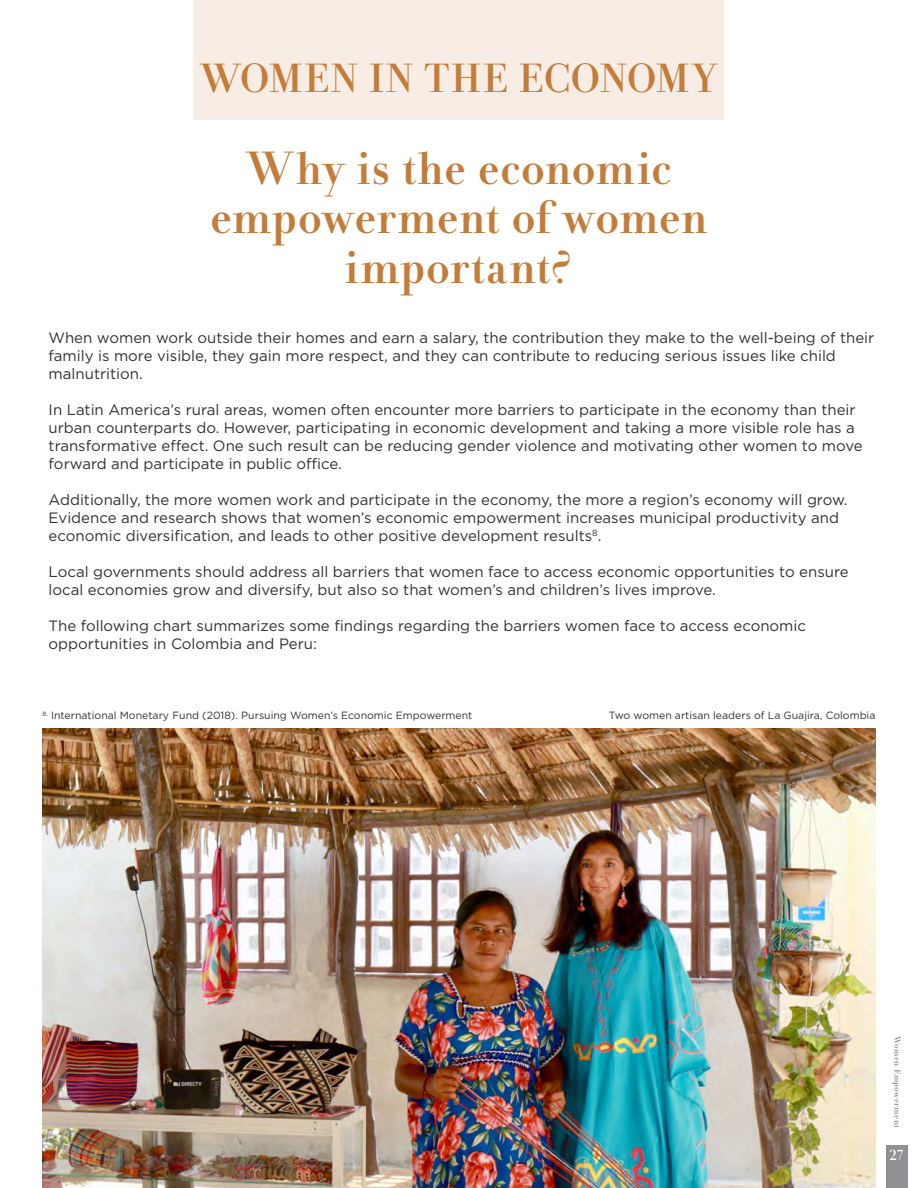
<style>
.page{position:relative;width:918px;height:1188px;background:#fff}
.page>*{position:absolute;margin:0;border:0;box-sizing:border-box;transform-origin:0 0}
.t1{font:700 48px/49.5px "Andrade Pro";letter-spacing:-.015em;color:#c47c3a;text-align:center}
.t2{font:700 42px "Andrade Pro";letter-spacing:-.005em;color:#c47c3a}
.t3{font:15px/18px "Gotham";color:#333231}
.t4{font:700 15px "Andrade Pro";color:#fff}
.t5{font:10.5px "Gotham";color:#333231}
.t6{font:700 9px "Andrade Pro";letter-spacing:.02em;color:#8e9094}
</style>
<div class="page">
<div style="left:886px;top:1145px;width:21px;height:43px;background:#8e9094"></div>
<div style="left:194px;top:0;width:530px;height:119px;background:#f7ede4"></div>
<img style="left:42px;top:729px;width:833px;height:459px">
<h3 class="t2" style="left:200px;top:50px;width:520px">WOMEN IN THE ECONOMY</h3>
<h3 class="t1" style="left:210px;top:144px;width:500px">Why is the economic empowerment of women important?</h3>
<p class="t3" style="left:49px;top:328px;width:827px">When women work outside their homes and earn a salary, the contribution they make to the well-being of their family is more visible, they gain more respect, and they can contribute to reducing serious issues like child malnutrition.</p>
<p class="t3" style="left:49px;top:400px;width:816px">In Latin America’s rural areas, women often encounter more barriers to participate in the economy than their urban counterparts do. However, participating in economic development and taking a more visible role has a transformative effect. One such result can be reducing gender violence and motivating other women to move forward and participate in public office.</p>
<p class="t3" style="left:49px;top:490px;width:800px">Additionally, the more women work and participate in the economy, the more a region’s economy will grow.<br>Evidence and research shows that women’s economic empowerment increases municipal productivity and economic diversification, and leads to other positive development results<sup>8</sup>.</p>
<p class="t3" style="left:49px;top:562px;width:802px">Local governments should address all barriers that women face to access economic opportunities to ensure local economies grow and diversify, but also so that women’s and children’s lives improve.</p>
<p class="t3" style="left:49px;top:616px;width:759px">The following chart summarizes some findings regarding the barriers women face to access economic opportunities in Colombia and Peru:</p>
<p class="t5" style="left:43px;top:709px;width:432px"><sup>8.</sup> International Monetary Fund (2018). Pursuing Women’s Economic Empowerment</p>
<p class="t5" style="left:609px;top:709px;width:268px">Two women artisan leaders of La Guajira, Colombia</p>
<p class="t6" style="left:903px;top:1036px;width:93px;rotate:90deg">Women Empowerment</p>
<p class="t4" style="left:889px;top:1145px;width:16px">27</p>
</div>
